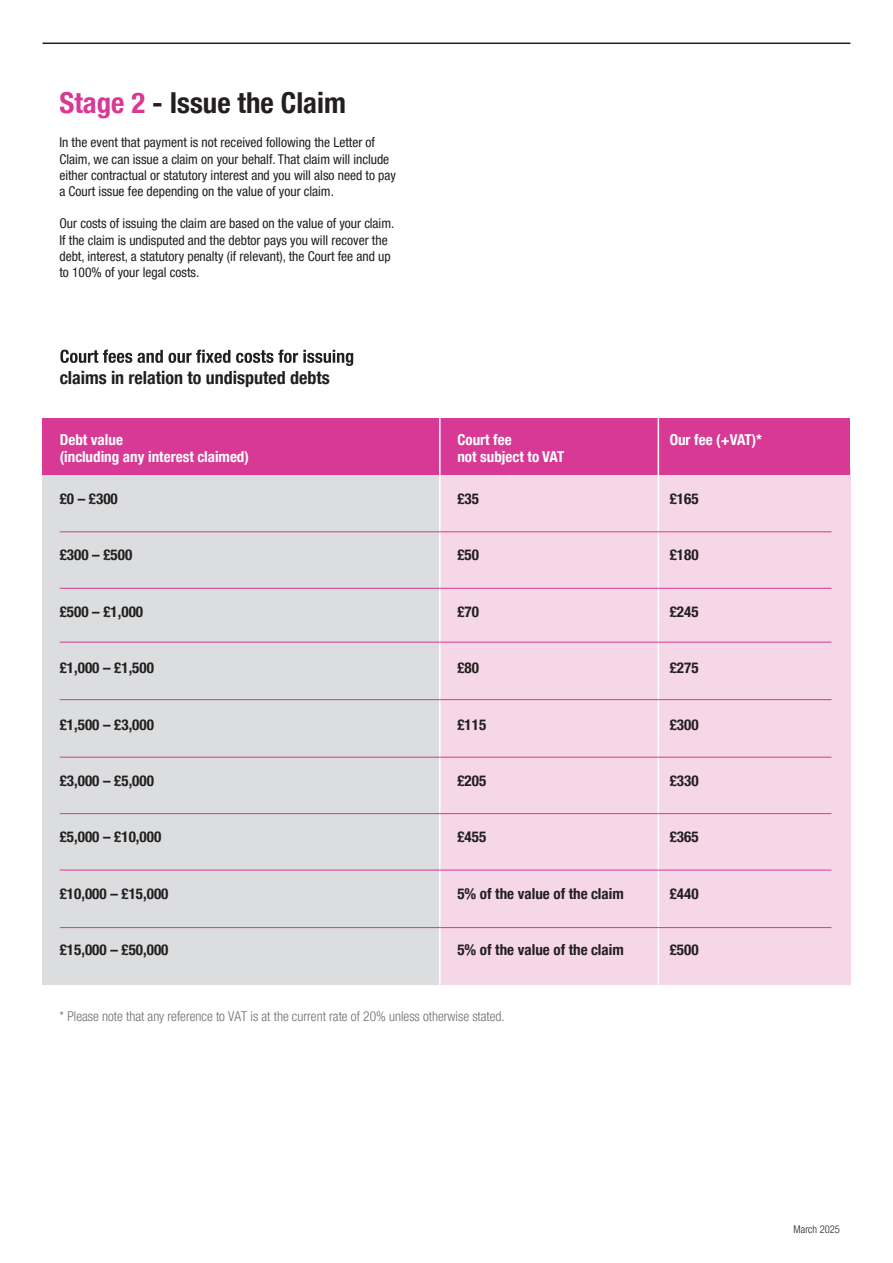
<style>
.page{position:relative;width:893px;height:1263px;background:#fff}
.page>*{position:absolute;margin:0;border:0;box-sizing:border-box;transform-origin:0 0}
.t1{font:700 condensed 28.8px "Helvetica Neue LT Pro";color:#231f20}
.t2{font:700 condensed 18px "Helvetica Neue LT Pro";color:#231f20}
.t3{font:700 condensed 15px "Helvetica Neue LT Pro";color:#231f20}
.t4{font:700 condensed 15px/16.4px "Helvetica Neue LT Pro";color:#fff}
.t5{font:condensed 13.5px/16.2px "Helvetica Neue LT Pro";color:#231f20}
.t6{font:300 condensed 13.5px "Helvetica Neue LT Pro";color:#6c6d70}
.t7{font:300 condensed 10.5px "Helvetica Neue LT Pro";color:#231f20}
.s1{color:#d73995}
</style>
<div class="page">
<div style="left:43px;top:468px;width:398px;height:517px;background:#dcdddf"></div>
<div style="left:439px;top:468px;width:411px;height:517px;background:#f5d7e7"></div>
<div style="left:43px;top:418px;width:807px;height:57px;background:#d73995"></div>
<svg style="left:60px;top:350px;width:293px;height:16px"></svg>
<hr style="left:43px;top:43px;width:807px;height:1px;background:#231f20">
<hr style="left:439px;top:418px;width:2px;height:567px;background:#fff">
<hr style="left:658px;top:418px;width:1px;height:567px;background:#fff">
<hr style="left:60px;top:588px;width:771px;height:1px;background:#d73995">
<hr style="left:60px;top:642px;width:771px;height:1px;background:#d73995">
<hr style="left:60px;top:699px;width:771px;height:1px;background:#d73995">
<hr style="left:60px;top:757px;width:771px;height:1px;background:#d73995">
<hr style="left:60px;top:813px;width:771px;height:1px;background:#d73995">
<hr style="left:60px;top:870px;width:771px;height:1px;background:#d73995">
<hr style="left:60px;top:927px;width:771px;height:1px;background:#d73995">
<hr style="left:60px;top:531px;width:771px;height:1px;background:#d73995">
<h1 class="t1" style="left:59px;top:85px;width:288px"><span class="s1">Stage 2</span> - Issue the Claim</h1>
<p class="t5" style="left:59px;top:134px;width:338px">In the event that payment is not received following the Letter of Claim, we can issue a claim on your behalf. That claim will include either contractual or statutory interest and you will also need to pay a Court issue fee depending on the value of your claim.</p>
<p class="t5" style="left:59px;top:215px;width:336px">Our costs of issuing the claim are based on the value of your claim.<br>If the claim is undisputed and the debtor pays you will recover the debt, interest, a statutory penalty (if relevant), the Court fee and up to 100% of your legal costs.</p>
<h2 class="t2" style="left:60px;top:367px;width:272px">claims in relation to undisputed debts</h2>
<p class="t4" style="left:60px;top:432px;width:191px">Debt value<br>(including any interest claimed)</p>
<p class="t4" style="left:457px;top:432px;width:108px">Court fee<br>not subject to VAT</p>
<p class="t4" style="left:670px;top:432px;width:94px">Our fee (+VAT)*</p>
<p class="t3" style="left:60px;top:489px;width:60px">£0 – £300</p>
<p class="t3" style="left:457px;top:489px;width:23px">£35</p>
<p class="t3" style="left:670px;top:489px;width:30px">£165</p>
<p class="t3" style="left:60px;top:546px;width:74px">£300 – £500</p>
<p class="t3" style="left:457px;top:546px;width:23px">£50</p>
<p class="t3" style="left:670px;top:546px;width:30px">£180</p>
<p class="t3" style="left:60px;top:602px;width:85px">£500 – £1,000</p>
<p class="t3" style="left:457px;top:602px;width:23px">£70</p>
<p class="t3" style="left:670px;top:602px;width:30px">£245</p>
<p class="t3" style="left:60px;top:659px;width:96px">£1,000 – £1,500</p>
<p class="t3" style="left:457px;top:659px;width:23px">£80</p>
<p class="t3" style="left:670px;top:659px;width:30px">£275</p>
<p class="t3" style="left:60px;top:715px;width:96px">£1,500 – £3,000</p>
<p class="t3" style="left:457px;top:715px;width:30px">£115</p>
<p class="t3" style="left:670px;top:715px;width:30px">£300</p>
<p class="t3" style="left:60px;top:772px;width:96px">£3,000 – £5,000</p>
<p class="t3" style="left:457px;top:772px;width:30px">£205</p>
<p class="t3" style="left:670px;top:772px;width:30px">£330</p>
<p class="t3" style="left:60px;top:828px;width:103px">£5,000 – £10,000</p>
<p class="t3" style="left:457px;top:828px;width:30px">£455</p>
<p class="t3" style="left:670px;top:828px;width:30px">£365</p>
<p class="t3" style="left:60px;top:884px;width:110px">£10,000 – £15,000</p>
<p class="t3" style="left:457px;top:884px;width:168px">5% of the value of the claim</p>
<p class="t3" style="left:670px;top:884px;width:30px">£440</p>
<p class="t3" style="left:60px;top:941px;width:110px">£15,000 – £50,000</p>
<p class="t3" style="left:457px;top:941px;width:168px">5% of the value of the claim</p>
<p class="t3" style="left:670px;top:941px;width:30px">£500</p>
<p class="t6" style="left:60px;top:1008px;width:447px">* Please note that any reference to VAT is at the current rate of 20% unless otherwise stated.</p>
<p class="t7" style="left:794px;top:1223px;width:48px">March 2025</p>
</div>
